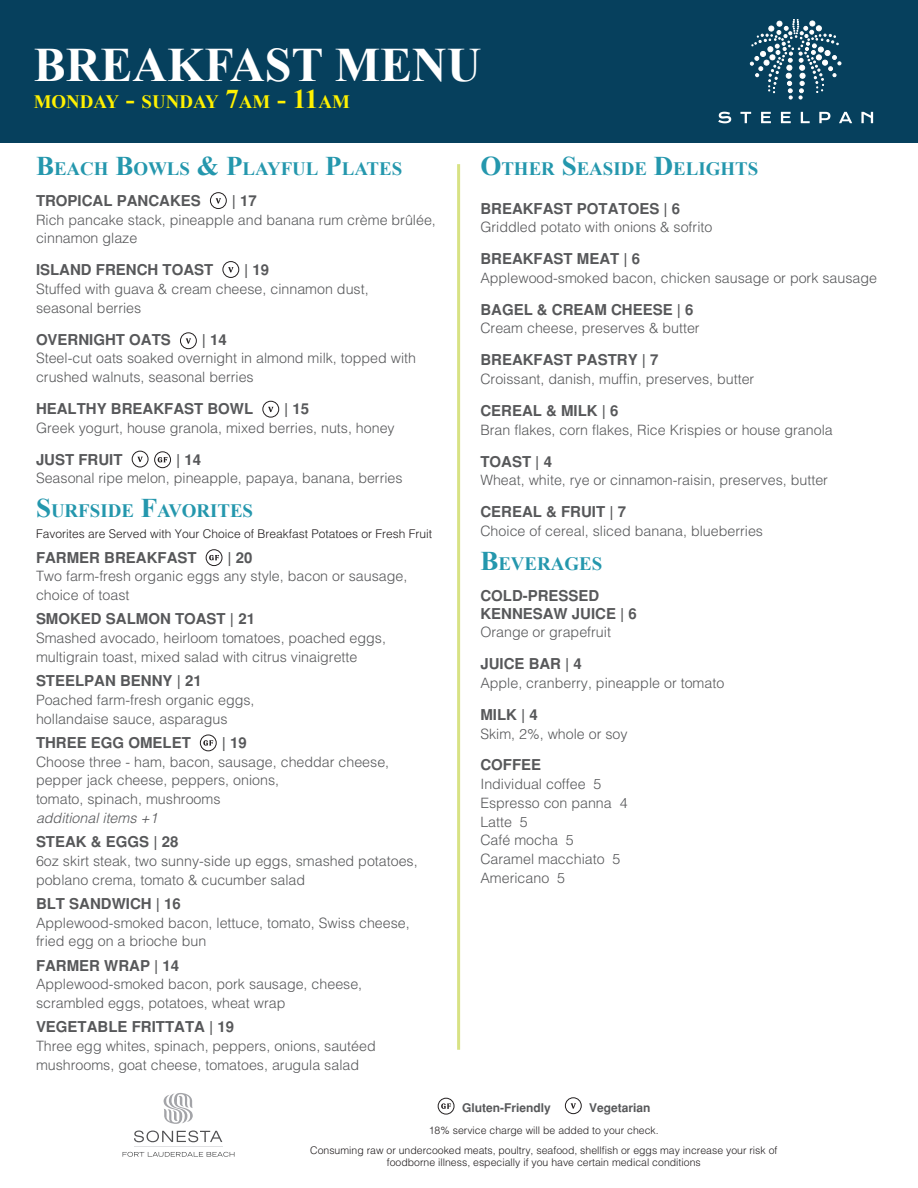
<style>
.page{position:relative;width:918px;height:1188px;background:#fff}
.page>*{position:absolute;margin:0;border:0;box-sizing:border-box;transform-origin:0 0}
.t1{font:700 48px "Times New Roman";color:#fff}
.t2{font:700 18.9px "Times New Roman";color:#2497ad}
.t3{font:700 18.9px "Times New Roman";color:#fff101}
.t4{font:700 15px/18px "Helvetica";color:#57585a}
.t5{font:300 14.25px/18.8px "Helvetica";color:#57585a}
.t6{font:italic 300 14.25px "Helvetica";color:#57585a}
.t7{font:300 12px "Helvetica";color:#231f20}
.t8{font:700 12px "Helvetica";color:#57585a}
.t9{font:300 10.5px/19.4px "Helvetica";color:#231f20;text-align:center}
.s1{font-size:27px}
</style>
<div class="page">
<div style="left:0;top:0;width:918px;height:143px;background:#06405d"></div>
<div style="left:438px;top:1098px;width:16px;height:17px;border:1px solid #231f20;border-radius:50%"></div>
<svg style="left:441px;top:1103px;width:10px;height:6px"></svg>
<div style="left:565px;top:1097px;width:17px;height:17px;border:1px solid #231f20;border-radius:50%"></div>
<svg style="left:571px;top:1103px;width:5px;height:6px"></svg>
<svg style="left:134px;top:1131px;width:88px;height:11px"></svg>
<hr style="left:134px;top:1147px;width:89px;height:1px;background:#dfe0e2">
<svg style="left:164px;top:1093px;width:29px;height:31px"></svg>
<svg style="left:123px;top:1152px;width:111px;height:5px"></svg>
<hr style="left:457px;top:164px;width:3px;height:886px;background:#d8e284">
<div style="left:210px;top:192px;width:17px;height:17px;border:1px solid #231f20;border-radius:50%"></div>
<svg style="left:216px;top:198px;width:5px;height:6px"></svg>
<div style="left:222px;top:261px;width:17px;height:17px;border:1px solid #231f20;border-radius:50%"></div>
<svg style="left:228px;top:267px;width:6px;height:5px"></svg>
<div style="left:180px;top:332px;width:17px;height:17px;border:1px solid #231f20;border-radius:50%"></div>
<svg style="left:186px;top:338px;width:5px;height:6px"></svg>
<div style="left:262px;top:401px;width:17px;height:17px;border:1px solid #231f20;border-radius:50%"></div>
<svg style="left:268px;top:407px;width:6px;height:5px"></svg>
<div style="left:132px;top:451px;width:16px;height:16px;border:1px solid #231f20;border-radius:50%"></div>
<svg style="left:137px;top:457px;width:6px;height:5px"></svg>
<div style="left:154px;top:451px;width:17px;height:17px;border:1px solid #231f20;border-radius:50%"></div>
<svg style="left:158px;top:457px;width:10px;height:5px"></svg>
<div style="left:206px;top:549px;width:16px;height:17px;border:1px solid #231f20;border-radius:50%"></div>
<svg style="left:209px;top:555px;width:10px;height:5px"></svg>
<div style="left:200px;top:735px;width:17px;height:16px;border:1px solid #231f20;border-radius:50%"></div>
<svg style="left:203px;top:740px;width:10px;height:6px"></svg>
<svg style="left:750px;top:19px;width:91px;height:80px"></svg>
<svg style="left:718px;top:112px;width:13px;height:11px"></svg>
<svg style="left:740px;top:112px;width:11px;height:11px"></svg>
<svg style="left:761px;top:112px;width:10px;height:11px"></svg>
<svg style="left:781px;top:112px;width:10px;height:11px"></svg>
<svg style="left:801px;top:112px;width:9px;height:11px"></svg>
<svg style="left:819px;top:112px;width:11px;height:11px"></svg>
<svg style="left:839px;top:112px;width:13px;height:11px"></svg>
<svg style="left:861px;top:112px;width:12px;height:11px"></svg>
<h1 class="t1" style="left:34px;top:32px;width:449px">BREAKFAST MENU</h1>
<h2 class="t3" style="left:34px;top:89px;width:318px">MONDAY <span class="s1">-</span> SUNDAY <span class="s1">7</span>AM <span class="s1">- 11</span>AM</h2>
<h2 class="t2" style="left:36px;top:156px;width:368px"><span class="s1">B</span>EACH <span class="s1">B</span>OWLS <span class="s1">&amp; P</span>LAYFUL <span class="s1">P</span>LATES</h2>
<p class="t4" style="left:36px;top:192px;width:166px">TROPICAL PANCAKES</p>
<p class="t4" style="left:232px;top:192px;width:27px">| 17</p>
<p class="t5" style="left:36px;top:209px;width:401px">Rich pancake stack, pineapple and banana rum crème brûlée, cinnamon glaze</p>
<p class="t4" style="left:36px;top:261px;width:179px">ISLAND FRENCH TOAST</p>
<p class="t4" style="left:244px;top:261px;width:27px">| 19</p>
<p class="t5" style="left:36px;top:279px;width:334px">Stuffed with guava &amp; cream cheese, cinnamon dust, seasonal berries</p>
<p class="t4" style="left:36px;top:330px;width:136px">OVERNIGHT OATS</p>
<p class="t4" style="left:202px;top:330px;width:27px">| 14</p>
<p class="t5" style="left:36px;top:348px;width:382px">Steel-cut oats soaked overnight in almond milk, topped with crushed walnuts, seasonal berries</p>
<p class="t4" style="left:36px;top:400px;width:219px">HEALTHY BREAKFAST BOWL</p>
<p class="t4" style="left:284px;top:400px;width:27px">| 15</p>
<p class="t5" style="left:36px;top:417px;width:360px">Greek yogurt, house granola, mixed berries, nuts, honey</p>
<p class="t4" style="left:36px;top:450px;width:88px">JUST FRUIT</p>
<p class="t4" style="left:176px;top:450px;width:27px">| 14</p>
<p class="t5" style="left:36px;top:468px;width:368px">Seasonal ripe melon, pineapple, papaya, banana, berries</p>
<h2 class="t2" style="left:36px;top:498px;width:219px"><span class="s1">S</span>URFSIDE <span class="s1">F</span>AVORITES</h2>
<p class="t7" style="left:36px;top:524px;width:398px">Favorites are Served with Your Choice of Breakfast Potatoes or Fresh Fruit</p>
<p class="t4" style="left:36px;top:548px;width:162px">FARMER BREAKFAST</p>
<p class="t4" style="left:228px;top:548px;width:27px">| 20</p>
<p class="t5" style="left:36px;top:566px;width:373px">Two farm-fresh organic eggs any style, bacon or sausage, choice of toast</p>
<p class="t4" style="left:36px;top:610px;width:221px">SMOKED SALMON TOAST | 21</p>
<p class="t5" style="left:36px;top:628px;width:352px">Smashed avocado, heirloom tomatoes, poached eggs, multigrain toast, mixed salad with citrus vinaigrette</p>
<p class="t4" style="left:36px;top:672px;width:167px">STEELPAN BENNY | 21</p>
<p class="t5" style="left:36px;top:689px;width:220px">Poached farm-fresh organic eggs, hollandaise sauce, asparagus</p>
<p class="t4" style="left:36px;top:733px;width:156px">THREE EGG OMELET</p>
<p class="t4" style="left:222px;top:733px;width:27px">| 19</p>
<p class="t5" style="left:36px;top:751px;width:355px">Choose three - ham, bacon, sausage, cheddar cheese, pepper jack cheese, peppers, onions,<br>tomato, spinach, mushrooms</p>
<p class="t6" style="left:36px;top:806px;width:123px">additional items +1</p>
<p class="t4" style="left:36px;top:833px;width:144px">STEAK &amp; EGGS | 28</p>
<p class="t5" style="left:36px;top:850px;width:383px">6oz skirt steak, two sunny-side up eggs, smashed potatoes, poblano crema, tomato &amp; cucumber salad</p>
<p class="t4" style="left:36px;top:894px;width:146px">BLT SANDWICH | 16</p>
<p class="t5" style="left:36px;top:912px;width:375px">Applewood-smoked bacon, lettuce, tomato, Swiss cheese, fried egg on a brioche bun</p>
<p class="t4" style="left:36px;top:956px;width:145px">FARMER WRAP | 14</p>
<p class="t5" style="left:36px;top:974px;width:328px">Applewood-smoked bacon, pork sausage, cheese, scrambled eggs, potatoes, wheat wrap</p>
<p class="t4" style="left:36px;top:1018px;width:200px">VEGETABLE FRITTATA | 19</p>
<p class="t5" style="left:36px;top:1036px;width:341px">Three egg whites, spinach, peppers, onions, sautéed mushrooms, goat cheese, tomatoes, arugula salad</p>
<h2 class="t2" style="left:480px;top:156px;width:280px"><span class="s1">O</span>THER <span class="s1">S</span>EASIDE <span class="s1">D</span>ELIGHTS</h2>
<p class="t4" style="left:480px;top:199px;width:201px">BREAKFAST POTATOES | 6</p>
<p class="t5" style="left:480px;top:217px;width:234px">Griddled potato with onions &amp; sofrito</p>
<p class="t4" style="left:480px;top:250px;width:161px">BREAKFAST MEAT | 6</p>
<p class="t5" style="left:480px;top:267px;width:398px">Applewood-smoked bacon, chicken sausage or pork sausage</p>
<p class="t4" style="left:480px;top:300px;width:215px">BAGEL &amp; CREAM CHEESE | 6</p>
<p class="t5" style="left:480px;top:318px;width:221px">Cream cheese, preserves &amp; butter</p>
<p class="t4" style="left:480px;top:351px;width:180px">BREAKFAST PASTRY | 7</p>
<p class="t5" style="left:480px;top:369px;width:275px">Croissant, danish, muffin, preserves, butter</p>
<p class="t4" style="left:480px;top:402px;width:140px">CEREAL &amp; MILK | 6</p>
<p class="t5" style="left:480px;top:419px;width:354px">Bran flakes, corn flakes, Rice Krispies or house granola</p>
<p class="t4" style="left:480px;top:452px;width:73px">TOAST | 4</p>
<p class="t5" style="left:480px;top:470px;width:349px">Wheat, white, rye or cinnamon-raisin, preserves, butter</p>
<p class="t4" style="left:480px;top:503px;width:147px">CEREAL &amp; FRUIT | 7</p>
<p class="t5" style="left:480px;top:520px;width:284px">Choice of cereal, sliced banana, blueberries</p>
<h2 class="t2" style="left:480px;top:550px;width:123px"><span class="s1">B</span>EVERAGES</h2>
<p class="t4" style="left:480px;top:586px;width:158px">COLD-PRESSED<br>KENNESAW JUICE | 6</p>
<p class="t5" style="left:480px;top:622px;width:132px">Orange or grapefruit</p>
<p class="t4" style="left:480px;top:655px;width:103px">JUICE BAR | 4</p>
<p class="t5" style="left:480px;top:673px;width:245px">Apple, cranberry, pineapple or tomato</p>
<p class="t4" style="left:480px;top:706px;width:59px">MILK | 4</p>
<p class="t5" style="left:480px;top:723px;width:149px">Skim, 2%, whole or soy</p>
<p class="t4" style="left:480px;top:756px;width:62px">COFFEE</p>
<p class="t5" style="left:480px;top:774px;width:149px">Individual coffee 5<br>Espresso con panna 4<br>Latte 5<br>Café mocha 5<br>Caramel macchiato 5<br>Americano 5</p>
<p class="t8" style="left:462px;top:1101px;width:90px">Gluten-Friendly</p>
<p class="t8" style="left:589px;top:1101px;width:63px">Vegetarian</p>
<p class="t9" style="left:310px;top:1120px;width:469px">18% service charge will be added to your check.<br>Consuming raw or undercooked meats, poultry, seafood, shellfish or eggs may increase your risk of</p>
<p class="t9" style="left:387px;top:1152px;width:315px">foodborne illness, especially if you have certain medical conditions</p>
</div>
